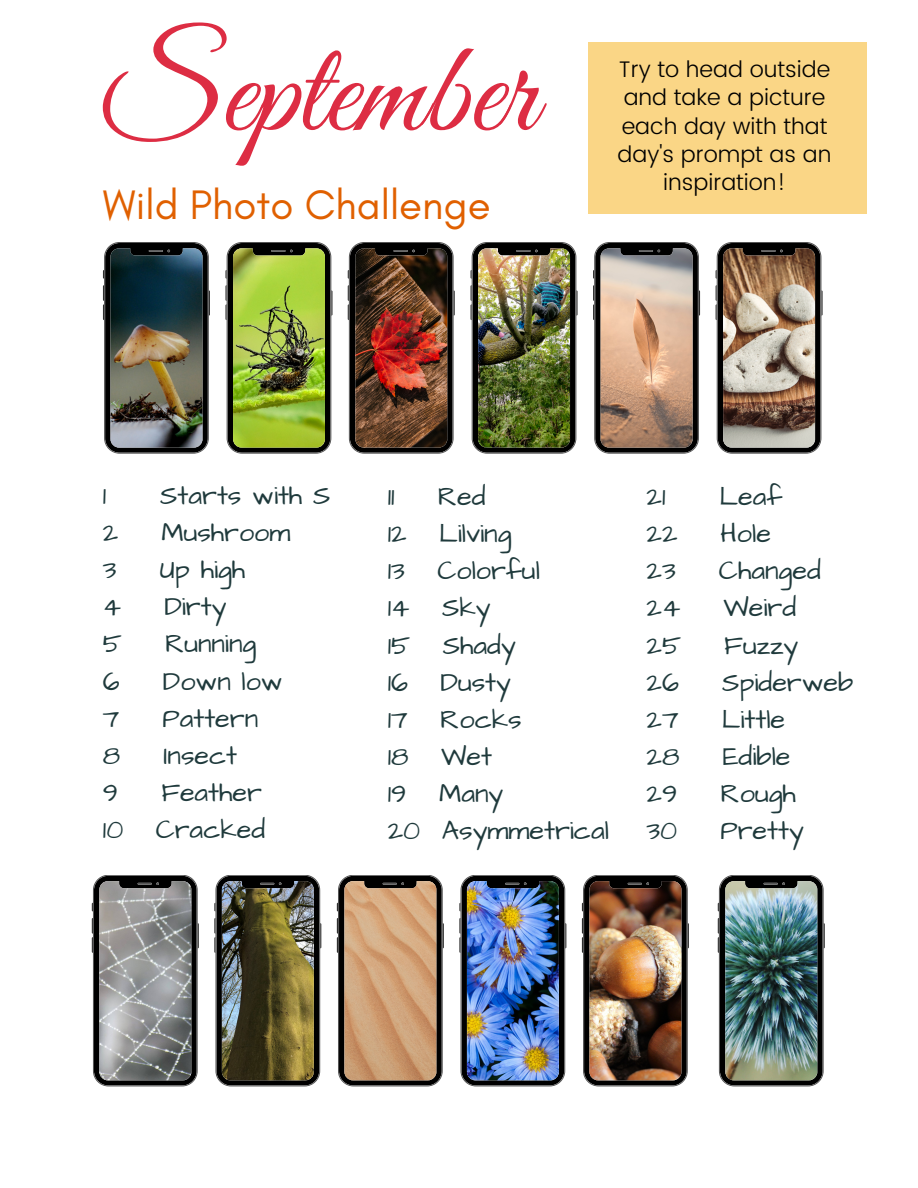
<style>
.page{position:relative;width:918px;height:1188px;background:#fff}
.page>*{position:absolute;margin:0;border:0;box-sizing:border-box;transform-origin:0 0}
.t1{font:132px "Great Vibes";color:#dd2d43}
.t2{font:42px "Glacial Indifference";color:#e06000}
.t3{font:27px "Architects Daughter";color:#1f3a3c}
.t4{font:300 22.5px/28.2px "Poppins";color:#000;text-align:center}
</style>
<div class="page">
<img style="left:103px;top:242px;width:107px;height:212px">
<img style="left:225px;top:242px;width:108px;height:212px">
<img style="left:718px;top:875px;width:107px;height:211px">
<img style="left:471px;top:242px;width:107px;height:212px">
<svg style="left:593px;top:242px;width:107px;height:212px;background:#aa8f7c"></svg>
<svg style="left:716px;top:242px;width:107px;height:212px;background:#8d7c6d"></svg>
<svg style="left:92px;top:875px;width:107px;height:211px;background:#828384"></svg>
<img style="left:214px;top:875px;width:107px;height:211px">
<svg style="left:337px;top:875px;width:107px;height:211px;background:#b08c6b"></svg>
<img style="left:459px;top:875px;width:107px;height:211px">
<img style="left:582px;top:875px;width:107px;height:211px">
<img style="left:348px;top:242px;width:107px;height:212px">
<div style="left:588px;top:42px;width:279px;height:172px;background:#fad686"></div>
<p class="t1" style="left:103px;top:18px;width:435px">September</p>
<p class="t2" style="left:103px;top:180px;width:389px">Wild Photo Challenge</p>
<p class="t4" style="left:618px;top:55px;width:215px">Try to head outside and take a picture each day with that day's prompt as an inspiration!</p>
<p class="t3" style="left:103px;top:477px;width:5px">1</p>
<p class="t3" style="left:160px;top:477px;width:172px">Starts with S</p>
<p class="t3" style="left:103px;top:514px;width:17px">2</p>
<p class="t3" style="left:161px;top:514px;width:130px">Mushroom</p>
<p class="t3" style="left:103px;top:552px;width:15px">3</p>
<p class="t3" style="left:160px;top:552px;width:87px">Up high</p>
<p class="t3" style="left:103px;top:589px;width:20px">4</p>
<p class="t3" style="left:164px;top:589px;width:64px">Dirty</p>
<p class="t3" style="left:103px;top:626px;width:21px">5</p>
<p class="t3" style="left:165px;top:626px;width:93px">Running</p>
<p class="t3" style="left:103px;top:663px;width:18px">6</p>
<p class="t3" style="left:163px;top:663px;width:121px">Down low</p>
<p class="t3" style="left:103px;top:700px;width:18px">7</p>
<p class="t3" style="left:163px;top:700px;width:97px">Pattern</p>
<p class="t3" style="left:103px;top:737px;width:19px">8</p>
<p class="t3" style="left:164px;top:737px;width:75px">Insect</p>
<p class="t3" style="left:103px;top:774px;width:17px">9</p>
<p class="t3" style="left:161px;top:774px;width:102px">Feather</p>
<p class="t3" style="left:103px;top:811px;width:164px">10 Cracked</p>
<p class="t3" style="left:388px;top:478px;width:8px">11</p>
<p class="t3" style="left:438px;top:478px;width:49px">Red</p>
<p class="t3" style="left:388px;top:516px;width:125px">12 Lilving</p>
<p class="t3" style="left:388px;top:553px;width:154px">13 Colorful</p>
<p class="t3" style="left:388px;top:590px;width:104px">14 Sky</p>
<p class="t3" style="left:388px;top:627px;width:129px">15 Shady</p>
<p class="t3" style="left:388px;top:664px;width:125px">16 Dusty</p>
<p class="t3" style="left:388px;top:701px;width:136px">17 Rocks</p>
<p class="t3" style="left:388px;top:738px;width:106px">18 Wet</p>
<p class="t3" style="left:388px;top:775px;width:117px">19 Many</p>
<p class="t3" style="left:388px;top:813px;width:223px">20 Asymmetrical</p>
<p class="t3" style="left:647px;top:478px;width:20px">21</p>
<p class="t3" style="left:719px;top:478px;width:65px">Leaf</p>
<p class="t3" style="left:647px;top:516px;width:32px">22</p>
<p class="t3" style="left:721px;top:516px;width:52px">Hole</p>
<p class="t3" style="left:647px;top:553px;width:31px">23</p>
<p class="t3" style="left:719px;top:553px;width:104px">Changed</p>
<p class="t3" style="left:647px;top:590px;width:35px">24</p>
<p class="t3" style="left:724px;top:590px;width:74px">Weird</p>
<p class="t3" style="left:647px;top:627px;width:36px">25</p>
<p class="t3" style="left:724px;top:627px;width:75px">Fuzzy</p>
<p class="t3" style="left:647px;top:664px;width:34px">26</p>
<p class="t3" style="left:722px;top:664px;width:133px">Spiderweb</p>
<p class="t3" style="left:647px;top:701px;width:34px">27</p>
<p class="t3" style="left:722px;top:701px;width:65px">Little</p>
<p class="t3" style="left:647px;top:738px;width:34px">28</p>
<p class="t3" style="left:723px;top:738px;width:69px">Edible</p>
<p class="t3" style="left:647px;top:775px;width:32px">29</p>
<p class="t3" style="left:721px;top:775px;width:77px">Rough</p>
<p class="t3" style="left:647px;top:813px;width:32px">30</p>
<p class="t3" style="left:721px;top:813px;width:85px">Pretty</p>
</div>
